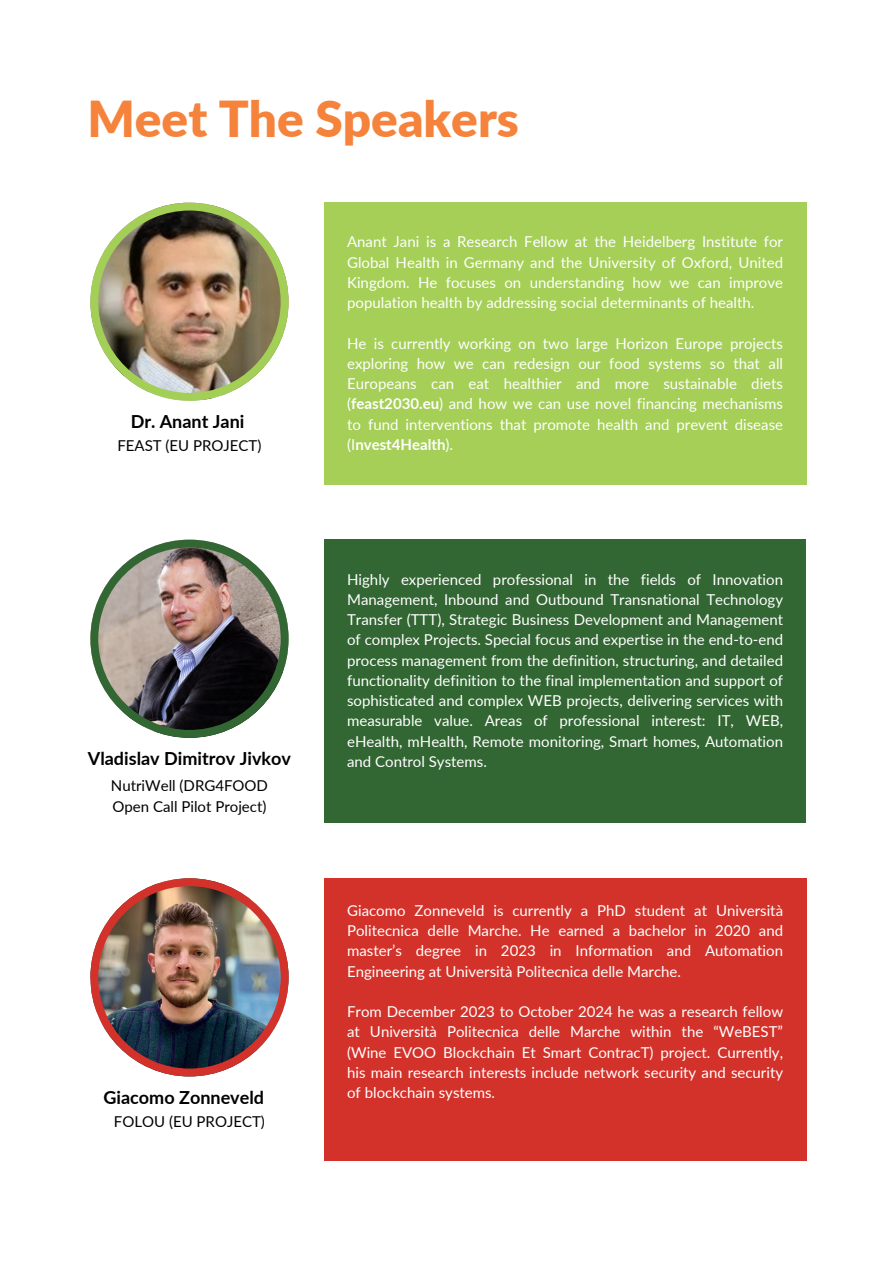
<style>
.page{position:relative;width:894px;height:1264px;background:#fff}
.page>*{position:absolute;margin:0;border:0;box-sizing:border-box;transform-origin:0 0}
.t1{font:900 49.5px "Lato";color:#f5833c}
.t2{font:700 18px "Lato";color:#000}
.t3{font:15px/20.2px "Lato";color:#fff;text-align:justify}
.t4{font:15px "Lato";color:#000}
.s1{font-weight:700}
</style>
<div class="page">
<img style="left:90px;top:203px;width:198px;height:198px">
<div style="left:324px;top:203px;width:482px;height:282px;background:#a5cf57"></div>
<img style="left:90px;top:539px;width:198px;height:198px">
<div style="left:324px;top:539px;width:481px;height:284px;background:#326632"></div>
<img style="left:90px;top:878px;width:198px;height:198px">
<div style="left:324px;top:878px;width:482px;height:282px;background:#d2322a"></div>
<h3 class="t1" style="left:87px;top:88px;width:433px">Meet The Speakers</h3>
<p class="t2" style="left:131px;top:410px;width:115px">Dr. Anant Jani</p>
<h2 class="t4" style="left:117px;top:436px;width:145px">FEAST (EU PROJECT)</h2>
<p class="t3" style="left:347px;top:231px;width:437px">Anant Jani is a Research Fellow at the Heidelberg Institute for Global Health in Germany and the University of Oxford, United Kingdom. He focuses on understanding how we can improve population health by addressing social determinants of health.</p>
<p class="t3" style="left:347px;top:333px;width:437px">He is currently working on two large Horizon Europe projects exploring how we can redesign our food systems so that all Europeans can eat healthier and more sustainable diets (<span class="s1">feast2030.eu</span>) and how we can use novel financing mechanisms to fund interventions that promote health and prevent disease (I<span class="s1">nvest4Health</span>).</p>
<p class="t3" style="left:347px;top:568px;width:437px">Highly experienced professional in the fields of Innovation Management, Inbound and Outbound Transnational Technology Transfer (TTT), Strategic Business Development and Management of complex Projects. Special focus and expertise in the end-to-end process management from the definition, structuring, and detailed functionality definition to the final implementation and support of sophisticated and complex WEB projects, delivering services with measurable value. Areas of professional interest: IT, WEB, eHealth, mHealth, Remote monitoring, Smart homes, Automation</p>
<p class="t2" style="left:88px;top:747px;width:205px">Vladislav Dimitrov Jivkov</p>
<p class="t3" style="left:347px;top:751px;width:141px">and Control Systems.</p>
<p class="t4" style="left:111px;top:776px;width:158px">NutriWell (DRG4FOOD</p>
<p class="t4" style="left:112px;top:797px;width:155px">Open Call Pilot Project)</p>
<h2 class="t3" style="left:347px;top:899px;width:437px">Giacomo Zonneveld is currently a PhD student at Università Politecnica delle Marche. He earned a bachelor in 2020 and master’s degree in 2023 in Information and Automation Engineering at Università Politecnica delle Marche.</h2>
<h3 class="t3" style="left:347px;top:1001px;width:437px">From December 2023 to October 2024 he was a research fellow at Università Politecnica delle Marche within the “WeBEST” (Wine EVOO Blockchain Et Smart ContracT) project. Currently, his main research interests include network security and security</h3>
<p class="t2" style="left:103px;top:1086px;width:162px">Giacomo Zonneveld</p>
<h3 class="t3" style="left:347px;top:1082px;width:149px">of blockchain systems.</h3>
<p class="t4" style="left:114px;top:1112px;width:152px">FOLOU (EU PROJECT)</p>
</div>
